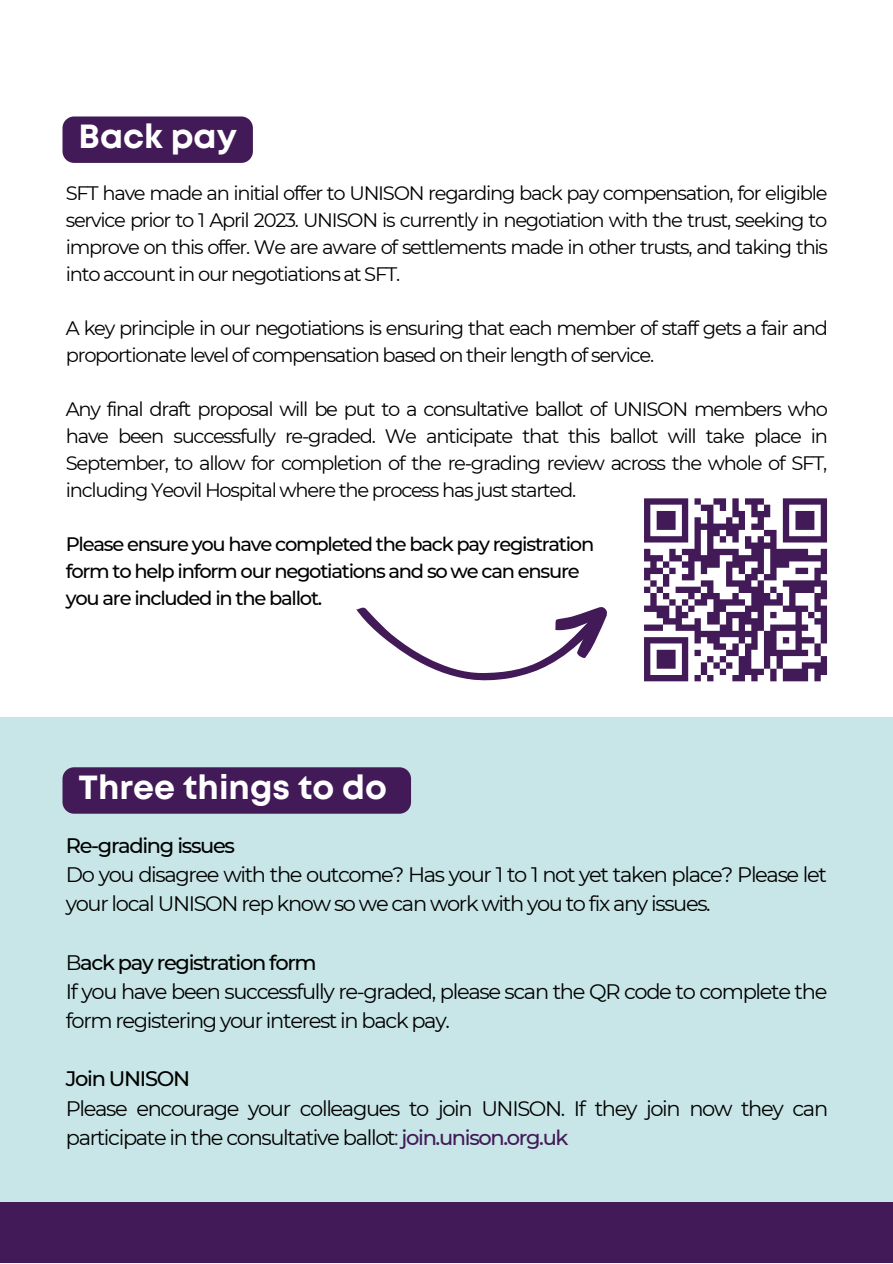
<style>
.page{position:relative;width:893px;height:1264px;background:#fff}
.page>*{position:absolute;margin:0;border:0;box-sizing:border-box;transform-origin:0 0}
.t1{font:700 33.45px "Mont";color:#fff}
.t2{font:21px/29.2px "Montserrat";letter-spacing:-.065em;color:#000}
.t3{font:500 21px "Montserrat";letter-spacing:-.065em;color:#000}
.t4{font:19.5px/27px "Montserrat";letter-spacing:-.065em;color:#000;text-align:justify}
.t5{font:500 19.5px "Montserrat";letter-spacing:-.065em;color:#000}
.s1{font-weight:400}
.s2{color:#421a57}
.s3{font-weight:500;color:#421a57}
</style>
<div class="page">
<div style="left:0;top:717px;width:892px;height:524px;background:#c8e6e7"></div>
<svg style="left:644px;top:498px;width:184px;height:184px"></svg>
<svg style="left:356px;top:607px;width:251px;height:74px"></svg>
<div style="left:62px;top:116px;width:191px;height:47px;background:#421a57"></div>
<div style="left:62px;top:767px;width:349px;height:46px;background:#421a57"></div>
<div style="left:0;top:1201px;width:892px;height:61px;background:#421a57"></div>
<p class="t1" style="left:79px;top:124px;width:160px">Back pay</p>
<p class="t4" style="left:66px;top:179px;width:763px">SFT have made an initial offer to UNISON regarding back pay compensation, for eligible service prior to 1 April 2023. UNISON is currently in negotiation with the trust, seeking to improve on this offer. We are aware of settlements made in other trusts, and taking this into account in our negotiations at SFT.</p>
<p class="t4" style="left:66px;top:314px;width:763px">A key principle in our negotiations is ensuring that each member of staff gets a fair and proportionate level of compensation based on their length of service.</p>
<p class="t4" style="left:66px;top:395px;width:763px">Any final draft proposal will be put to a consultative ballot of UNISON members who have been successfully re-graded. We anticipate that this ballot will take place in September, to allow for completion of the re-grading review across the whole of SFT, including Yeovil Hospital where the process has just started.</p>
<p class="t5" style="left:66px;top:531px;width:530px">Please ensure you have completed the back pay registration</p>
<p class="t5" style="left:66px;top:558px;width:515px">form to help inform our negotiations and so we can ensure</p>
<p class="t5" style="left:66px;top:585px;width:258px">you are included in the ballot.</p>
<p class="t1" style="left:79px;top:774px;width:310px">Three things to do</p>
<p class="t3" style="left:66px;top:832px;width:171px">Re-grading issues</p>
<p class="t2" style="left:66px;top:859px;width:762px">Do you disagree with the outcome? Has your 1 to 1 not yet taken place? Please let your local UNISON rep know so we can work with you to fix any issues.</p>
<p class="t3" style="left:66px;top:949px;width:252px"><span class="s1">B</span>ack pay registration form</p>
<p class="t2" style="left:66px;top:976px;width:763px">If you have been successfully re-graded, please scan the QR code to complete the form registering your interest in back pay.</p>
<p class="t3" style="left:66px;top:1066px;width:126px">Join UNISON</p>
<p class="t2" style="left:66px;top:1093px;width:763px">Please encourage your colleagues to join UNISON. If they join now they can participate in the consultative ballot<span class="s2">:</span> <span class="s3">join.unison.org.uk</span></p>
</div>
